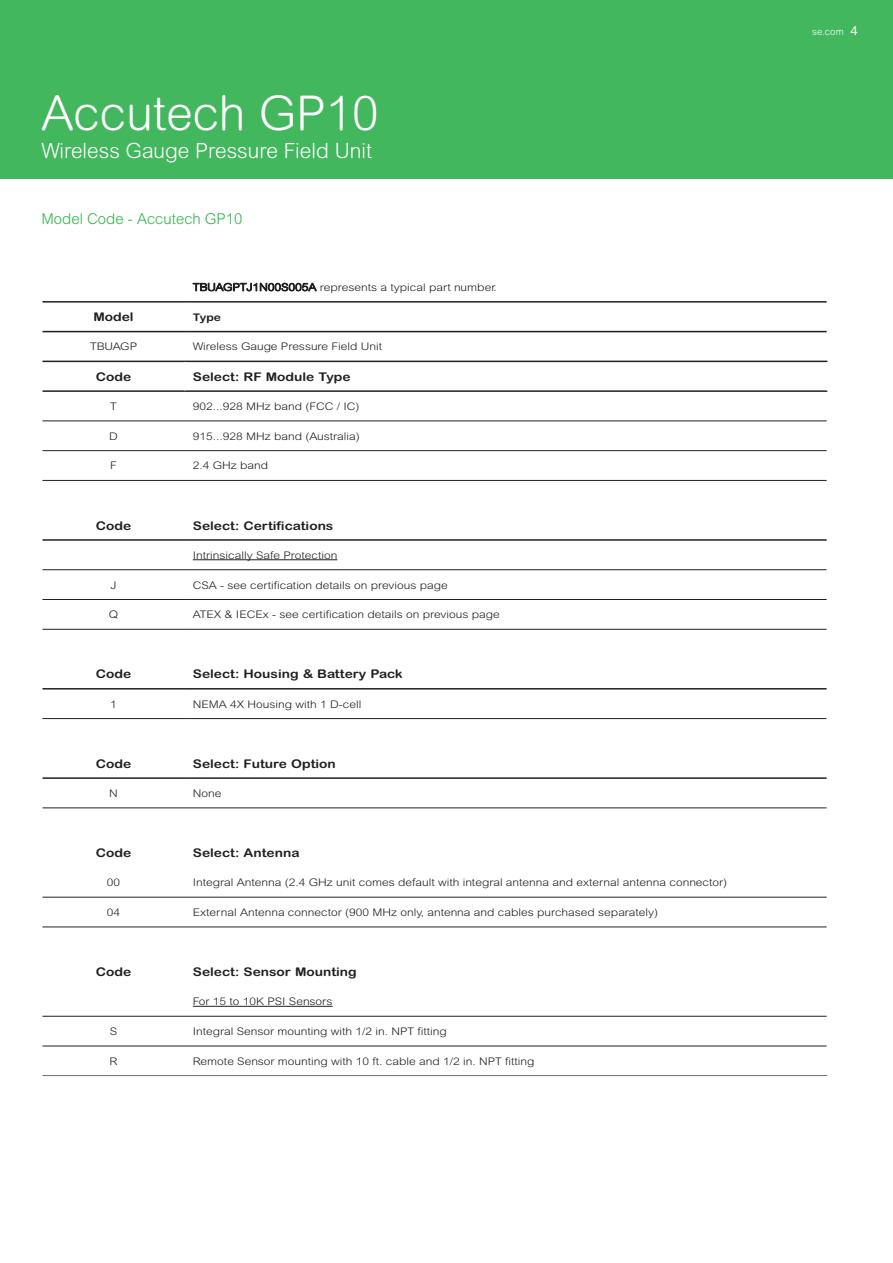
<style>
.page{position:relative;width:893px;height:1263px;background:#fff}
.page>*{position:absolute;margin:0;border:0;box-sizing:border-box;transform-origin:0 0}
.t1{font:300 48px "Arial Rounded MT Std";color:#fff}
.t2{font:300 21px "Arial Rounded MT Std";color:#fff}
.t3{font:300 15px "Arial Rounded MT Std";color:#31b44a}
.t4{font:700 12px "Arial Rounded MT Std";color:#231f20;scale:1.15 1}
.t5{font:300 10.5px "Arial Rounded MT Std";color:#231f20;scale:1.15 1}
.t6{font:700 10.5px "Arial Rounded MT Std";color:#231f20;scale:1.15 1}
.t7{font:300 9.75px "Arial Rounded MT Std";color:#fff}
.s1{font-weight:400;font-size:12.75px}
</style>
<div class="page">
<div style="left:0;top:0;width:893px;height:179px;background:#42b75e"></div>
<svg style="left:43px;top:330px;width:783px;height:716px"></svg>
<svg style="left:185px;top:392px;width:1px;height:88px"></svg>
<svg style="left:185px;top:510px;width:1px;height:119px"></svg>
<svg style="left:185px;top:659px;width:1px;height:59px"></svg>
<svg style="left:185px;top:748px;width:1px;height:60px"></svg>
<svg style="left:185px;top:838px;width:1px;height:29px"></svg>
<hr style="left:185px;top:867px;width:1px;height:30px;background:#fff">
<hr style="left:185px;top:897px;width:1px;height:30px;background:#fff">
<svg style="left:185px;top:957px;width:1px;height:29px"></svg>
<hr style="left:185px;top:986px;width:1px;height:30px;background:#fff">
<hr style="left:185px;top:1016px;width:1px;height:30px;background:#fff">
<hr style="left:42px;top:421px;width:143px;height:1px;background:#231f20">
<hr style="left:185px;top:421px;width:642px;height:1px;background:#231f20">
<hr style="left:42px;top:450px;width:143px;height:1px;background:#231f20">
<hr style="left:185px;top:450px;width:642px;height:1px;background:#231f20">
<hr style="left:42px;top:480px;width:143px;height:1px;background:#231f20">
<hr style="left:185px;top:480px;width:642px;height:1px;background:#231f20">
<hr style="left:42px;top:569px;width:143px;height:1px;background:#231f20">
<hr style="left:185px;top:569px;width:642px;height:1px;background:#231f20">
<hr style="left:42px;top:599px;width:143px;height:1px;background:#231f20">
<hr style="left:185px;top:599px;width:642px;height:1px;background:#231f20">
<hr style="left:42px;top:629px;width:143px;height:1px;background:#231f20">
<hr style="left:185px;top:629px;width:642px;height:1px;background:#231f20">
<hr style="left:42px;top:897px;width:143px;height:1px;background:#231f20">
<hr style="left:185px;top:897px;width:642px;height:1px;background:#231f20">
<hr style="left:42px;top:927px;width:143px;height:1px;background:#231f20">
<hr style="left:185px;top:927px;width:642px;height:1px;background:#231f20">
<hr style="left:42px;top:1016px;width:143px;height:1px;background:#231f20">
<hr style="left:185px;top:1016px;width:642px;height:1px;background:#231f20">
<hr style="left:42px;top:1046px;width:143px;height:1px;background:#231f20">
<hr style="left:185px;top:1046px;width:642px;height:1px;background:#231f20">
<svg style="left:185px;top:330px;width:1px;height:31px"></svg>
<hr style="left:42px;top:539px;width:143px;height:2px;background:#231f20">
<hr style="left:185px;top:539px;width:642px;height:2px;background:#231f20">
<hr style="left:42px;top:688px;width:143px;height:1px;background:#231f20">
<hr style="left:185px;top:688px;width:642px;height:1px;background:#231f20">
<hr style="left:42px;top:777px;width:143px;height:2px;background:#231f20">
<hr style="left:185px;top:777px;width:642px;height:2px;background:#231f20">
<hr style="left:42px;top:301px;width:143px;height:2px;background:#231f20">
<hr style="left:185px;top:301px;width:642px;height:2px;background:#231f20">
<hr style="left:42px;top:331px;width:143px;height:1px;background:#231f20">
<hr style="left:185px;top:331px;width:642px;height:1px;background:#231f20">
<hr style="left:42px;top:718px;width:143px;height:1px;background:#231f20">
<hr style="left:185px;top:718px;width:642px;height:1px;background:#231f20">
<hr style="left:42px;top:808px;width:143px;height:1px;background:#231f20">
<hr style="left:185px;top:808px;width:642px;height:1px;background:#231f20">
<hr style="left:42px;top:361px;width:143px;height:1px;background:#231f20">
<hr style="left:185px;top:361px;width:643px;height:1px;background:#231f20">
<hr style="left:42px;top:390px;width:143px;height:2px;background:#231f20">
<hr style="left:185px;top:390px;width:643px;height:2px;background:#231f20">
<hr style="left:184px;top:362px;width:2px;height:28px;background:#fff">
<svg style="left:192px;top:282px;width:125px;height:10px"></svg>
<hr style="left:193px;top:559px;width:144px;height:1px;background:#231f20">
<hr style="left:193px;top:1006px;width:140px;height:1px;background:#231f20">
<h1 class="t1" style="left:41px;top:85px;width:339px">Accutech GP10</h1>
<h2 class="t2" style="left:41px;top:138px;width:332px">Wireless Gauge Pressure Field Unit</h2>
<h3 class="t3" style="left:41px;top:210px;width:202px">Model Code - Accutech GP10</h3>
<p class="t5" style="left:193px;top:281px;width:266px">TBUAGPTJ1N00S005A represents a typical part number.</p>
<p class="t4" style="left:93px;top:310px;width:36px">Model</p>
<p class="t6" style="left:193px;top:311px;width:26px">Type</p>
<p class="t5" style="left:90px;top:341px;width:42px">TBUAGP</p>
<p class="t5" style="left:193px;top:341px;width:166px">Wireless Gauge Pressure Field Unit</p>
<p class="t4" style="left:96px;top:369px;width:32px">Code</p>
<p class="t4" style="left:193px;top:369px;width:139px">Select: RF Module Type</p>
<p class="t5" style="left:110px;top:400px;width:7px">T</p>
<p class="t5" style="left:193px;top:400px;width:146px">902...928 MHz band (FCC / IC)</p>
<p class="t5" style="left:109px;top:430px;width:9px">D</p>
<p class="t5" style="left:193px;top:430px;width:147px">915...928 MHz band (Australia)</p>
<p class="t5" style="left:110px;top:460px;width:7px">F</p>
<p class="t5" style="left:193px;top:460px;width:67px">2.4 GHz band</p>
<p class="t4" style="left:96px;top:518px;width:32px">Code</p>
<p class="t4" style="left:193px;top:518px;width:124px">Select: Certifications</p>
<p class="t5" style="left:193px;top:549px;width:127px">Intrinsically Safe Protection</p>
<p class="t5" style="left:111px;top:579px;width:7px">J</p>
<p class="t5" style="left:193px;top:579px;width:223px">CSA - see certification details on previous page</p>
<p class="t5" style="left:109px;top:608px;width:10px">Q</p>
<p class="t5" style="left:193px;top:608px;width:268px">ATEX &amp; IECEx - see certification details on previous page</p>
<p class="t4" style="left:96px;top:667px;width:32px">Code</p>
<p class="t4" style="left:193px;top:667px;width:184px">Select: Housing &amp; Battery Pack</p>
<p class="t5" style="left:110px;top:698px;width:7px">1</p>
<p class="t5" style="left:193px;top:698px;width:148px">NEMA 4X Housing with 1 D-cell</p>
<p class="t4" style="left:96px;top:756px;width:32px">Code</p>
<p class="t4" style="left:193px;top:756px;width:126px">Select: Future Option</p>
<p class="t5" style="left:109px;top:787px;width:9px">N</p>
<p class="t5" style="left:193px;top:787px;width:26px">None</p>
<p class="t4" style="left:96px;top:846px;width:32px">Code</p>
<p class="t4" style="left:193px;top:846px;width:94px">Select: Antenna</p>
<p class="t5" style="left:107px;top:876px;width:13px">00</p>
<p class="t5" style="left:193px;top:876px;width:466px">Integral Antenna (2.4 GHz unit comes default with integral antenna and external antenna connector)</p>
<p class="t5" style="left:107px;top:906px;width:13px">04</p>
<p class="t5" style="left:193px;top:906px;width:406px">External Antenna connector (900 MHz only, antenna and cables purchased separately)</p>
<p class="t4" style="left:96px;top:965px;width:32px">Code</p>
<p class="t4" style="left:193px;top:965px;width:144px">Select: Sensor Mounting</p>
<p class="t5" style="left:193px;top:995px;width:123px">For 15 to 10K PSI Sensors</p>
<p class="t5" style="left:110px;top:1025px;width:8px">S</p>
<p class="t5" style="left:193px;top:1025px;width:222px">Integral Sensor mounting with 1/2 in. NPT fitting</p>
<p class="t5" style="left:110px;top:1055px;width:8px">R</p>
<p class="t5" style="left:193px;top:1055px;width:299px">Remote Sensor mounting with 10 ft. cable and 1/2 in. NPT fitting</p>
<p class="t7" style="left:812px;top:26px;width:47px">se.com <span class="s1">4</span></p>
</div>
